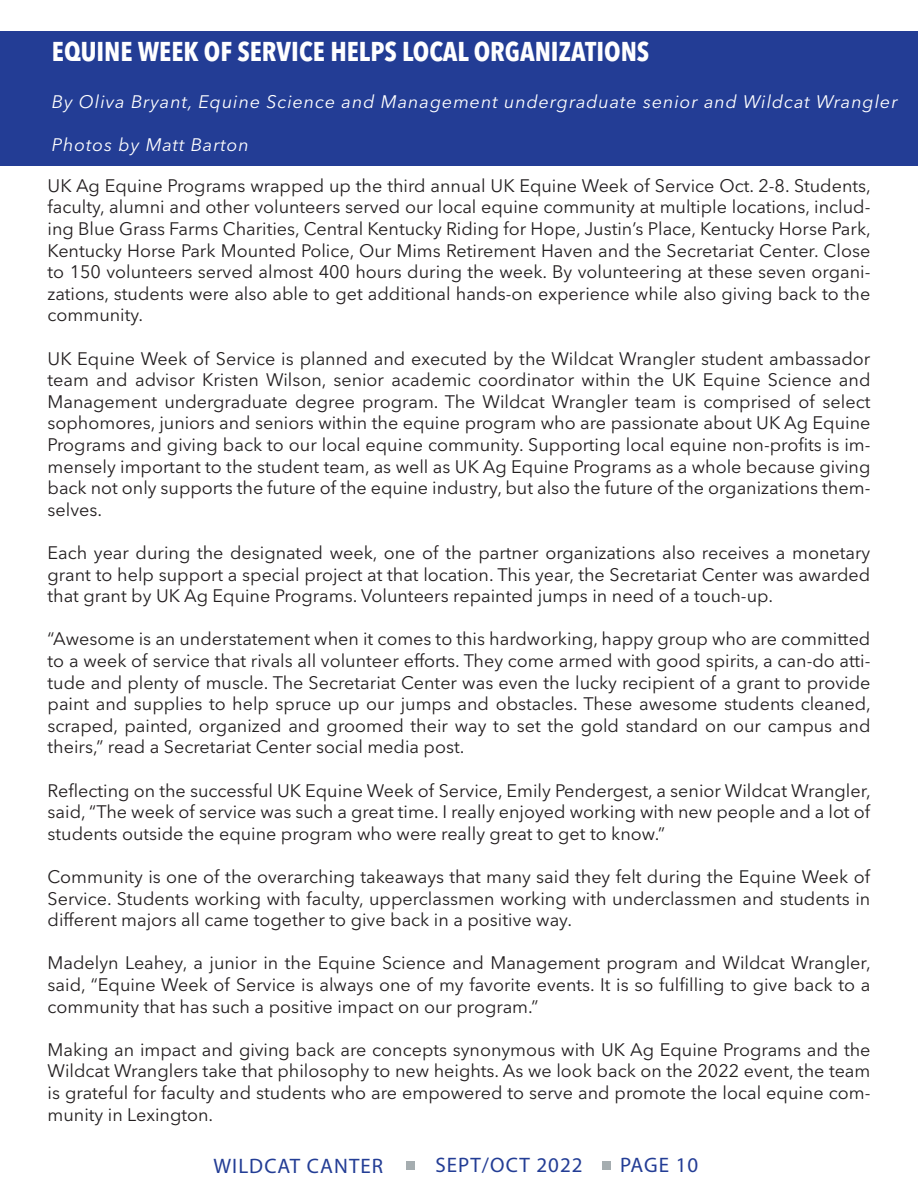
<style>
.page{position:relative;width:918px;height:1188px;background:#fff}
.page>*{position:absolute;margin:0;border:0;box-sizing:border-box;transform-origin:0 0}
.t1{font:700 condensed 27px "Avenir Next LT Pro";color:#fff}
.t2{font:21px "Myriad Pro";letter-spacing:.05em;color:#233d95}
.t3{font:18px/21.6px "Avenir Next LT Pro";color:#231f20;text-align:justify}
.t4{font:italic 18px "Avenir Next LT Pro";letter-spacing:.05em;color:#fff}
</style>
<div class="page">
<div style="left:406px;top:1161px;width:9px;height:9px;background:#a5adb0"></div>
<div style="left:602px;top:1161px;width:9px;height:9px;background:#a5adb0"></div>
<div style="left:0;top:31px;width:918px;height:135px;background:#233d95"></div>
<p class="t1" style="left:52px;top:35px;width:599px">EQUINE WEEK OF SERVICE HELPS LOCAL ORGANIZATIONS</p>
<p class="t4" style="left:52px;top:91px;width:847px">By Oliva Bryant, Equine Science and Management undergraduate senior and Wildcat Wrangler</p>
<p class="t4" style="left:52px;top:134px;width:198px">Photos by Matt Barton</p>
<p class="t3" style="left:48px;top:175px;width:825px">UK Ag Equine Programs wrapped up the third annual UK Equine Week of Service Oct. 2-8. Students, faculty, alumni and other volunteers served our local equine community at multiple locations, includ&shy;ing Blue Grass Farms Charities, Central Kentucky Riding for Hope, Justin’s Place, Kentucky Horse Park, Kentucky Horse Park Mounted Police, Our Mims Retirement Haven and the Secretariat Center. Close to 150 volunteers served almost 400 hours during the week. By volunteering at these seven organi&shy;zations, students were also able to get additional hands-on experience while also giving back to the community.</p>
<p class="t3" style="left:48px;top:347px;width:824px">UK Equine Week of Service is planned and executed by the Wildcat Wrangler student ambassador team and advisor Kristen Wilson, senior academic coordinator within the UK Equine Science and Management undergraduate degree program. The Wildcat Wrangler team is comprised of select sophomores, juniors and seniors within the equine program who are passionate about UK Ag Equine Programs and giving back to our local equine community. Supporting local equine non-profits is im&shy;mensely important to the student team, as well as UK Ag Equine Programs as a whole because giving back not only supports the future of the equine industry, but also the future of the organizations them&shy;selves.</p>
<p class="t3" style="left:48px;top:542px;width:824px">Each year during the designated week, one of the partner organizations also receives a monetary grant to help support a special project at that location. This year, the Secretariat Center was awarded that grant by UK Ag Equine Programs. Volunteers repainted jumps in need of a touch-up.</p>
<p class="t3" style="left:48px;top:628px;width:825px">“Awesome is an understatement when it comes to this hardworking, happy group who are committed to a week of service that rivals all volunteer efforts. They come armed with good spirits, a can-do atti&shy;tude and plenty of muscle. The Secretariat Center was even the lucky recipient of a grant to provide paint and supplies to help spruce up our jumps and obstacles. These awesome students cleaned, scraped, painted, organized and groomed their way to set the gold standard on our campus and theirs,” read a Secretariat Center social media post.</p>
<p class="t3" style="left:48px;top:779px;width:825px">Reflecting on the successful UK Equine Week of Service, Emily Pendergest, a senior Wildcat Wrangler, said, “The week of service was such a great time. I really enjoyed working with new people and a lot of students outside the equine program who were really great to get to know.”</p>
<p class="t3" style="left:48px;top:866px;width:824px">Community is one of the overarching takeaways that many said they felt during the Equine Week of Service. Students working with faculty, upperclassmen working with underclassmen and students in different majors all came together to give back in a positive way.</p>
<p class="t3" style="left:48px;top:952px;width:825px">Madelyn Leahey, a junior in the Equine Science and Management program and Wildcat Wrangler, said, “Equine Week of Service is always one of my favorite events. It is so fulfilling to give back to a community that has such a positive impact on our program.”</p>
<p class="t3" style="left:48px;top:1039px;width:824px">Making an impact and giving back are concepts synonymous with UK Ag Equine Programs and the Wildcat Wranglers take that philosophy to new heights. As we look back on the 2022 event, the team is grateful for faculty and students who are empowered to serve and promote the local equine com&shy;munity in Lexington.</p>
<p class="t2" style="left:213px;top:1153px;width:171px">WILDCAT CANTER</p>
<p class="t2" style="left:435px;top:1152px;width:149px">SEPT/OCT 2022</p>
<p class="t2" style="left:620px;top:1152px;width:80px">PAGE 10</p>
</div>
